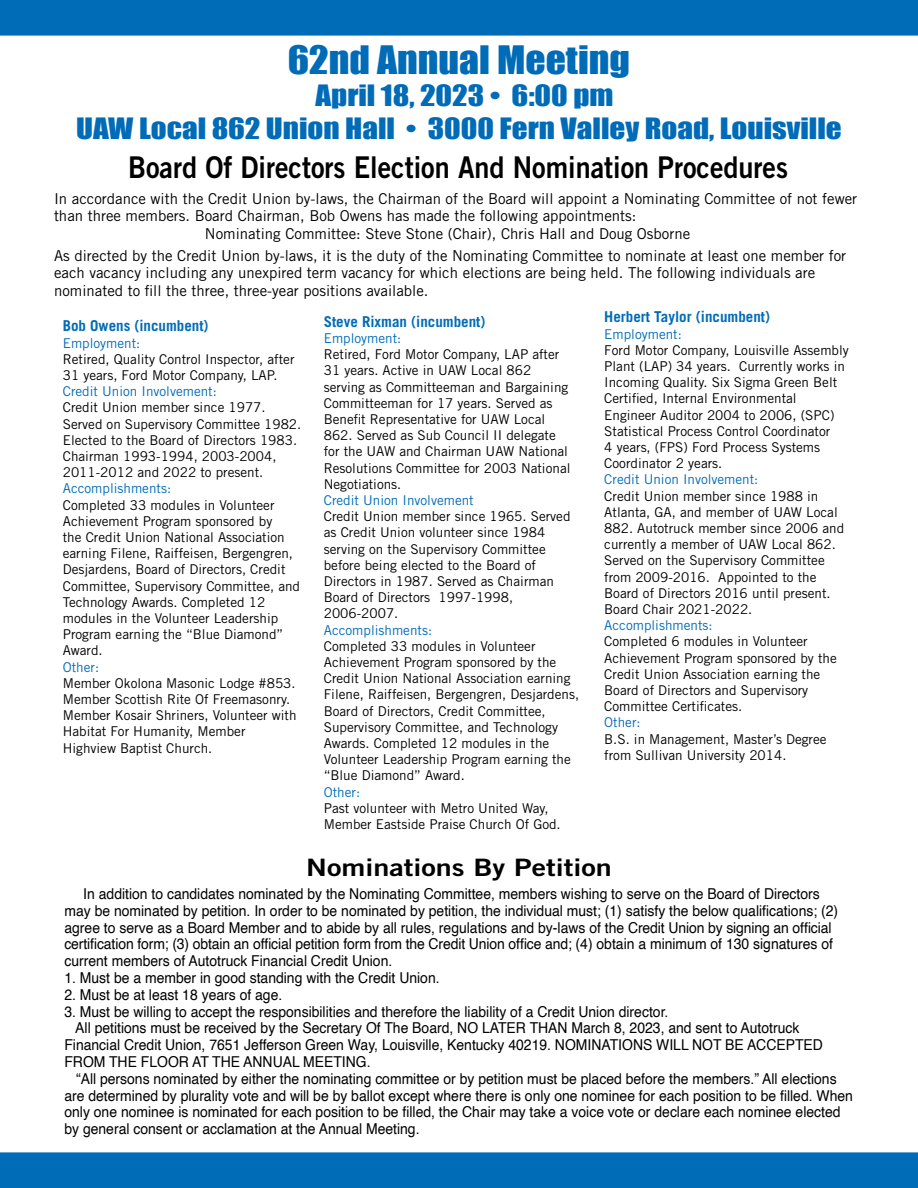
<style>
.page{position:relative;width:918px;height:1188px;background:#fff}
.page>*{position:absolute;margin:0;border:0;box-sizing:border-box;transform-origin:0 0}
.t1{font:36px "Impact";color:#006bb7;scale:1.1 1}
.t2{font:30px "Trade Gothic Bold Two";color:#000;scale:.9 1}
.t3{font:27px/32.4px "Impact";color:#006bb7;text-align:center;scale:1.15 1}
.t4{font:24px "Trade Gothic Bold Two";color:#000;scale:1.2 1}
.t5{font:15px/16.8px "Helvetica";color:#000;scale:.93 1}
.t6{font:15px/17.2px "Trade Gothic";color:#000}
.t7{font:700 15px "Trade Gothic";color:#006bb7}
.t8{font:13.5px/16.2px "Trade Gothic";color:#000}
.t9{font:13.5px "Trade Gothic";color:#006bb7}
</style>
<div class="page">
<div style="left:0;top:0;width:918px;height:36px;background:#006bb7"></div>
<div style="left:0;top:1152px;width:918px;height:36px;background:#006bb7"></div>
<h1 class="t1" style="left:288px;top:32px;width:313px">62nd Annual Meeting</h1>
<h3 class="t3" style="left:76px;top:79px;width:667px">April 18, 2023 • 6:00 pm<br>UAW Local 862 Union Hall • 3000 Fern Valley Road, Louisville</h3>
<h2 class="t2" style="left:128px;top:148px;width:735px">Board Of Directors Election And Nomination Procedures</h2>
<p class="t6" style="left:54px;top:190px;width:805px">In accordance with the Credit Union by-laws, the Chairman of the Board will appoint a Nominating Committee of not fewer</p>
<p class="t6" style="left:54px;top:207px;width:584px">than three members. Board Chairman, Bob Owens has made the following appointments:</p>
<p class="t6" style="left:205px;top:224px;width:487px">Nominating Committee: Steve Stone (Chair), Chris Hall and Doug Osborne</p>
<p class="t6" style="left:54px;top:247px;width:794px">As directed by the Credit Union by-laws, it is the duty of the Nominating Committee to nominate at least one member for each vacancy including any unexpired term vacancy for which elections are being held. The following individuals are nominated to fill the three, three-year positions available.</p>
<p class="t7" style="left:63px;top:317px;width:147px">Bob Owens (incumbent)</p>
<p class="t9" style="left:63px;top:335px;width:79px">Employment:</p>
<p class="t8" style="left:63px;top:351px;width:233px">Retired, Quality Control Inspector, after<br>31 years, Ford Motor Company, LAP.</p>
<p class="t9" style="left:63px;top:383px;width:156px">Credit Union Involvement:</p>
<p class="t8" style="left:63px;top:399px;width:240px">Credit Union member since 1977.<br>Served on Supervisory Committee 1982.<br>Elected to the Board of Directors 1983.<br>Chairman 1993-1994, 2003-2004, 2011-2012 and 2022 to present.</p>
<p class="t9" style="left:63px;top:480px;width:110px">Accomplishments:</p>
<p class="t8" style="left:63px;top:496px;width:239px">Completed 33 modules in Volunteer Achievement Program sponsored by<br>the Credit Union National Association earning Filene, Raiffeisen, Bergengren, Desjardens, Board of Directors, Credit Committee, Supervisory Committee, and Technology Awards. Completed 12 modules in the Volunteer Leadership Program earning the “Blue Diamond” Award.</p>
<p class="t9" style="left:63px;top:659px;width:38px">Other:</p>
<p class="t8" style="left:63px;top:675px;width:235px">Member Okolona Masonic Lodge #853.<br>Member Scottish Rite Of Freemasonry.<br>Member Kosair Shriners, Volunteer with Habitat For Humanity, Member Highview Baptist Church.</p>
<p class="t7" style="left:324px;top:312px;width:163px">Steve Rixman (incumbent)</p>
<p class="t9" style="left:324px;top:330px;width:79px">Employment:</p>
<p class="t8" style="left:324px;top:346px;width:248px">Retired, Ford Motor Company, LAP after 31 years. Active in UAW Local 862 serving as Committeeman and Bargaining Committeeman for 17 years. Served as Benefit Representative for UAW Local 862. Served as Sub Council II delegate for the UAW and Chairman UAW National Resolutions Committee for 2003 National Negotiations.</p>
<p class="t9" style="left:324px;top:492px;width:151px">Credit Union Involvement</p>
<p class="t8" style="left:324px;top:508px;width:248px">Credit Union member since 1965. Served as Credit Union volunteer since 1984 serving on the Supervisory Committee before being elected to the Board of<br>Directors in 1987. Served as Chairman<br>Board of Directors 1997-1998,<br>2006-2007.</p>
<p class="t9" style="left:324px;top:622px;width:110px">Accomplishments:</p>
<p class="t8" style="left:324px;top:638px;width:257px">Completed 33 modules in Volunteer Achievement Program sponsored by the Credit Union National Association earning Filene, Raiffeisen, Bergengren, Desjardens, Board of Directors, Credit Committee, Supervisory Committee, and Technology Awards. Completed 12 modules in the Volunteer Leadership Program earning the “Blue Diamond” Award.</p>
<p class="t9" style="left:324px;top:784px;width:38px">Other:</p>
<p class="t8" style="left:324px;top:800px;width:238px">Past volunteer with Metro United Way,<br>Member Eastside Praise Church Of God.</p>
<p class="t7" style="left:604px;top:308px;width:167px">Herbert Taylor (incumbent)</p>
<p class="t9" style="left:604px;top:326px;width:79px">Employment:</p>
<p class="t8" style="left:604px;top:342px;width:246px">Ford Motor Company, Louisville Assembly Plant (LAP) 34 years. Currently works in Incoming Quality. Six Sigma Green Belt Certified, Internal Environmental Engineer Auditor 2004 to 2006, (SPC)<br>Statistical Process Control Coordinator<br>4 years, (FPS) Ford Process Systems Coordinator 2 years.</p>
<p class="t9" style="left:604px;top:471px;width:156px">Credit Union Involvement:</p>
<p class="t8" style="left:604px;top:487px;width:241px">Credit Union member since 1988 in Atlanta, GA, and member of UAW Local 882. Autotruck member since 2006 and currently a member of UAW Local 862.<br>Served on the Supervisory Committee from 2009-2016. Appointed to the Board of Directors 2016 until present.<br>Board Chair 2021-2022.</p>
<p class="t9" style="left:604px;top:617px;width:110px">Accomplishments:</p>
<p class="t8" style="left:604px;top:633px;width:234px">Completed 6 modules in Volunteer Achievement Program sponsored by the Credit Union Association earning the Board of Directors and Supervisory Committee Certificates.</p>
<p class="t9" style="left:604px;top:714px;width:38px">Other:</p>
<p class="t8" style="left:604px;top:730px;width:224px">B.S. in Management, Master’s Degree from Sullivan University 2014.</p>
<h3 class="t4" style="left:306px;top:853px;width:256px">Nominations By Petition</h3>
<p class="t5" style="left:64px;top:886px;width:834px;text-indent:19px">In addition to candidates nominated by the Nominating Committee, members wishing to serve on the Board of Directors may be nominated by petition. In order to be nominated by petition, the individual must; (1) satisfy the below qualifications; (2) agree to serve as a Board Member and to abide by all rules, regulations and by-laws of the Credit Union by signing an official certification form; (3) obtain an official petition form from the Credit Union office and; (4) obtain a minimum of 130 signatures of current members of Autotruck Financial Credit Union.</p>
<p class="t5" style="left:64px;top:970px;width:405px">1. Must be a member in good standing with the Credit Union.</p>
<p class="t5" style="left:64px;top:987px;width:236px">2. Must be at least 18 years of age.</p>
<p class="t5" style="left:64px;top:1003px;width:651px">3. Must be willing to accept the responsibilities and therefore the liability of a Credit Union director.</p>
<p class="t5" style="left:75px;top:1020px;width:780px">All petitions must be received by the Secretary Of The Board, NO LATER THAN March 8, 2023, and sent to Autotruck</p>
<p class="t5" style="left:64px;top:1037px;width:817px">Financial Credit Union, 7651 Jefferson Green Way, Louisville, Kentucky 40219. NOMINATIONS WILL NOT BE ACCEPTED</p>
<p class="t5" style="left:64px;top:1054px;width:331px">FROM THE FLOOR AT THE ANNUAL MEETING.</p>
<p class="t5" style="left:76px;top:1071px;width:819px">“All persons nominated by either the nominating committee or by petition must be placed before the members.” All elections</p>
<p class="t5" style="left:64px;top:1087px;width:849px">are determined by plurality vote and will be by ballot except where there is only one nominee for each position to be filled. When</p>
<p class="t5" style="left:64px;top:1104px;width:836px">only one nominee is nominated for each position to be filled, the Chair may take a voice vote or declare each nominee elected</p>
<p class="t5" style="left:64px;top:1121px;width:383px">by general consent or acclamation at the Annual Meeting.</p>
</div>
